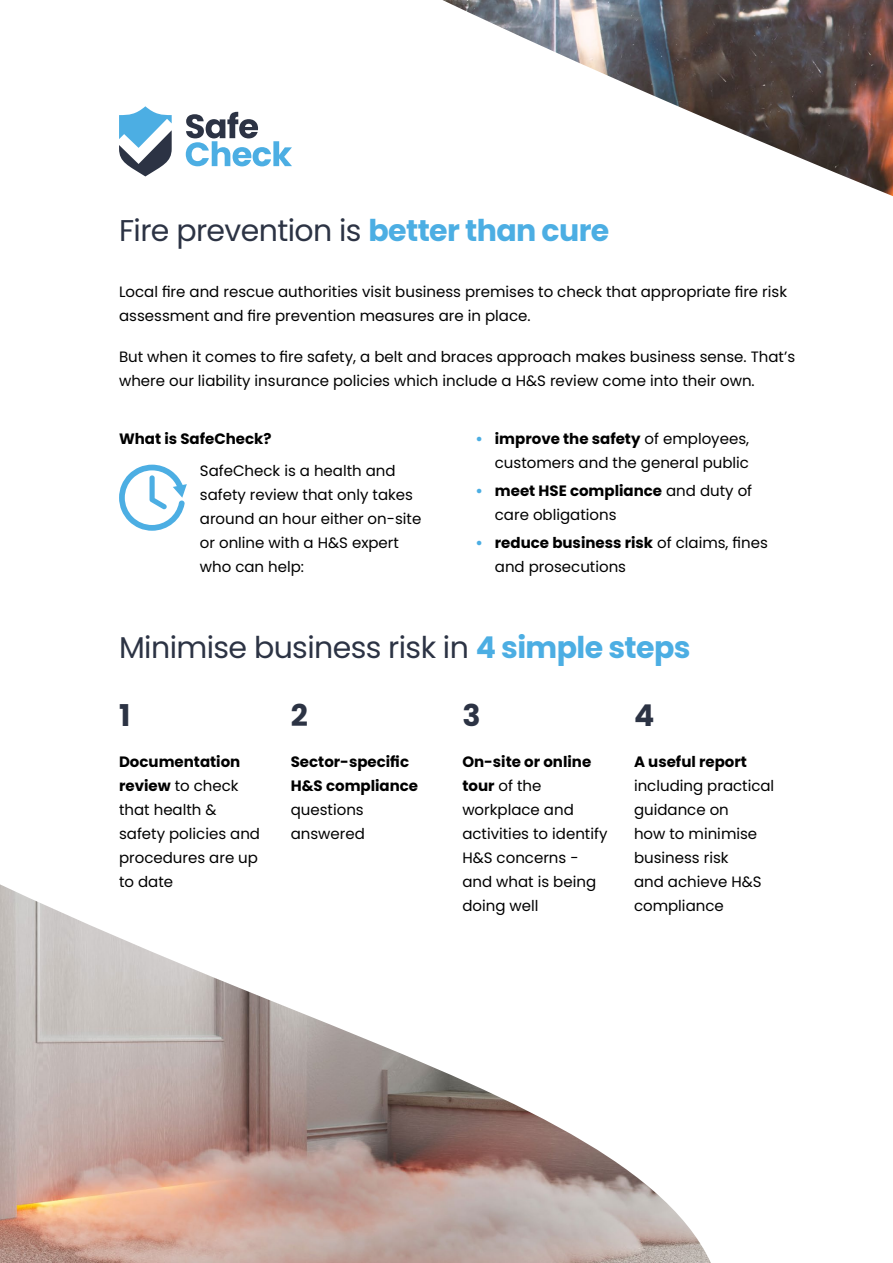
<style>
.page{position:relative;width:893px;height:1263px;background:#fff}
.page>*{position:absolute;margin:0;border:0;box-sizing:border-box;transform-origin:0 0}
.t1{font:30px "Poppins";letter-spacing:-.02em;color:#2c3344}
.t2{font:700 30px "Poppins";color:#2c3344}
.t3{font:15px/24px "Poppins";color:#000}
.t4{font:700 15px/24px "Poppins";color:#000}
.s1{font-weight:700;color:#4caee3}
.s2{font-weight:700}
</style>
<div class="page">
<svg style="left:186px;top:112px;width:106px;height:54px"></svg>
<svg style="left:119px;top:106px;width:53px;height:70px"></svg>
<img style="left:0;top:884px;width:711px;height:379px">
<img style="left:442px;top:0;width:451px;height:196px">
<svg style="left:119px;top:465px;width:68px;height:66px"></svg>
<h1 class="t1" style="left:119px;top:213px;width:492px">Fire prevention is <span class="s1">better than cure</span></h1>
<p class="t3" style="left:119px;top:280px;width:669px">Local fire and rescue authorities visit business premises to check that appropriate fire risk assessment and fire prevention measures are in place.</p>
<p class="t3" style="left:119px;top:345px;width:678px">But when it comes to fire safety, a belt and braces approach makes business sense. That’s where our liability insurance policies which include a H&amp;S review come into their own.</p>
<p class="t4" style="left:119px;top:427px;width:154px">What is SafeCheck?</p>
<p class="t3" style="left:200px;top:459px;width:223px">SafeCheck is a health and safety review that only takes around an hour either on-site or online with a H&amp;S expert who can help:</p>
<p class="t3" style="left:475px;top:427px;width:275px;text-align:right"><span class="s1">•</span> <span class="s2">improve the safety</span> of employees, customers and the general public</p>
<p class="t3" style="left:495px;top:479px;width:259px;text-indent:-20px"><span class="s1">•</span> <span class="s2">meet HSE compliance</span> and duty of care obligations</p>
<p class="t3" style="left:495px;top:531px;width:275px;text-indent:-20px"><span class="s1">•</span> <span class="s2">reduce business risk</span> of claims, fines and prosecutions</p>
<h1 class="t1" style="left:119px;top:630px;width:573px">Minimise business risk in <span class="s1">4 simple steps</span></h1>
<h1 class="t2" style="left:119px;top:698px;width:13px">1</h1>
<p class="t3" style="left:119px;top:749px;width:143px"><span class="s2">Documentation review</span> to check that health &amp; safety policies and procedures are up to date</p>
<h1 class="t2" style="left:462px;top:698px;width:20px">3</h1>
<p class="t3" style="left:462px;top:749px;width:147px"><span class="s2">On-site or online tour</span> of the workplace and activities to identify<br>H&amp;S concerns - and what is being doing well</p>
<h1 class="t2" style="left:291px;top:698px;width:19px">2</h1>
<p class="t4" style="left:291px;top:749px;width:129px">Sector-specific<br>H&amp;S compliance</p>
<p class="t3" style="left:291px;top:797px;width:76px">questions answered</p>
<h1 class="t2" style="left:634px;top:698px;width:22px">4</h1>
<p class="t4" style="left:634px;top:749px;width:114px">A useful report</p>
<p class="t3" style="left:634px;top:773px;width:142px">including practical guidance on<br>how to minimise business risk<br>and achieve H&amp;S compliance</p>
</div>
